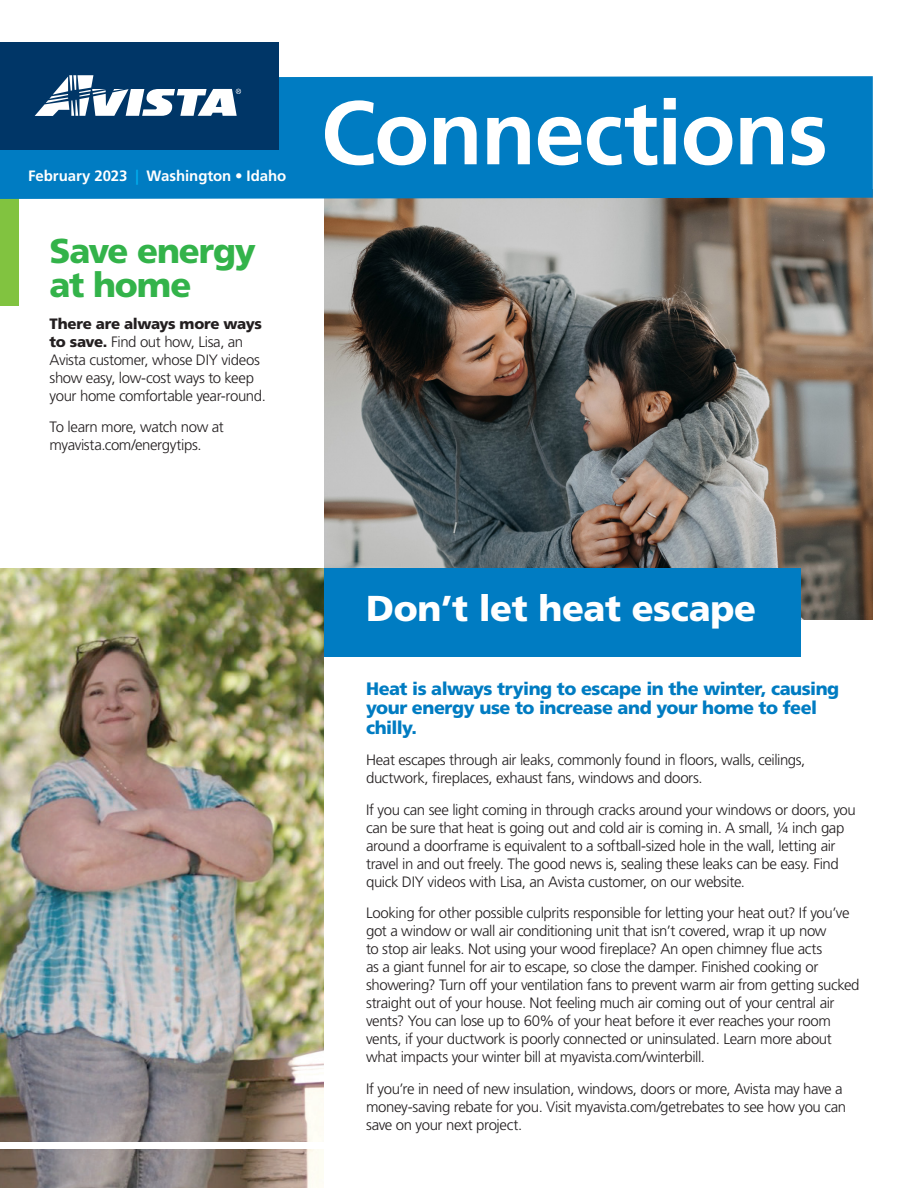
<style>
.page{position:relative;width:918px;height:1188px;background:#fff}
.page>*{position:absolute;margin:0;border:0;box-sizing:border-box;transform-origin:0 0}
.Headline{font:700 90px "Frutiger LT Std";letter-spacing:-.015em;color:#fff}
.Headline-2{font:900 36px "Frutiger LT Std";letter-spacing:-.01em;color:#fff}
.t1{font:900 34.5px/34.5px "Frutiger LT Std";letter-spacing:-.035em;color:#33b34a}
.Body_newsletter{font:900 18px/19.5px "Frutiger LT Std";letter-spacing:-.03em;color:#007cc2}
.Body_newsletter-2{font:300 15px/18px "Frutiger LT Std";letter-spacing:-.025em;color:#231f20}
.Headline-3{font:700 15px "Frutiger LT Std";letter-spacing:-.005em;color:#fff}
.s1{color:#00aeef}
.s2{font-weight:900}
</style>
<div class="page">
<img style="left:0;top:568px;width:324px;height:620px">
<img style="left:324px;top:199px;width:549px;height:421px">
<div style="left:0;top:198px;width:19px;height:108px;background:#81c340"></div>
<div style="left:0;top:76px;width:873px;height:123px;background:#007cc2"></div>
<div style="left:0;top:42px;width:278px;height:108px;background:#003667"></div>
<svg style="left:35px;top:75px;width:206px;height:41px"></svg>
<div style="left:324px;top:568px;width:476px;height:88px;background:#007cc2"></div>
<div style="left:0;top:1142px;width:325px;height:7px;background:#fff"></div>
<p class="Headline-3" style="left:28px;top:167px;width:260px">February 2023 <span class="s1">|</span> Washington • Idaho</p>
<p class="t1" style="left:50px;top:233px;width:208px">Save energy at home</p>
<p class="Body_newsletter-2" style="left:50px;top:315px;width:218px"><span class="s2">There are always more ways to save.</span> Find out how, Lisa, an<br>Avista customer, whose DIY videos show easy, low-cost ways to keep your home comfortable year-round.</p>
<p class="Body_newsletter-2" style="left:50px;top:418px;width:176px">To learn more, watch now at myavista.com/energytips.</p>
<p class="Headline" style="left:321px;top:80px;width:509px">Connections</p>
<p class="Headline-2" style="left:366px;top:587px;width:392px">Don’t let heat escape</p>
<p class="Body_newsletter" style="left:366px;top:678px;width:475px">Heat is always trying to escape in the winter, causing your energy use to increase and your home to feel chilly.</p>
<p class="Body_newsletter-2" style="left:366px;top:751px;width:441px">Heat escapes through air leaks, commonly found in floors, walls, ceilings, ductwork, fireplaces, exhaust fans, windows and doors.</p>
<p class="Body_newsletter-2" style="left:366px;top:801px;width:491px">If you can see light coming in through cracks around your windows or doors, you can be sure that heat is going out and cold air is coming in. A small, ¼ inch gap around a doorframe is equivalent to a softball-sized hole in the wall, letting air travel in and out freely. The good news is, sealing these leaks can be easy. Find quick DIY videos with Lisa, an Avista customer, on our website.</p>
<p class="Body_newsletter-2" style="left:366px;top:904px;width:495px">Looking for other possible culprits responsible for letting your heat out? If you’ve got a window or wall air conditioning unit that isn’t covered, wrap it up now<br>to stop air leaks. Not using your wood fireplace? An open chimney flue acts<br>as a giant funnel for air to escape, so close the damper. Finished cooking or showering? Turn off your ventilation fans to prevent warm air from getting sucked straight out of your house. Not feeling much air coming out of your central air vents? You can lose up to 60% of your heat before it ever reaches your room vents, if your ductwork is poorly connected or uninsulated. Learn more about what impacts your winter bill at myavista.com/winterbill.</p>
<p class="Body_newsletter-2" style="left:366px;top:1080px;width:482px">If you’re in need of new insulation, windows, doors or more, Avista may have a money-saving rebate for you. Visit myavista.com/getrebates to see how you can save on your next project.</p>
</div>
